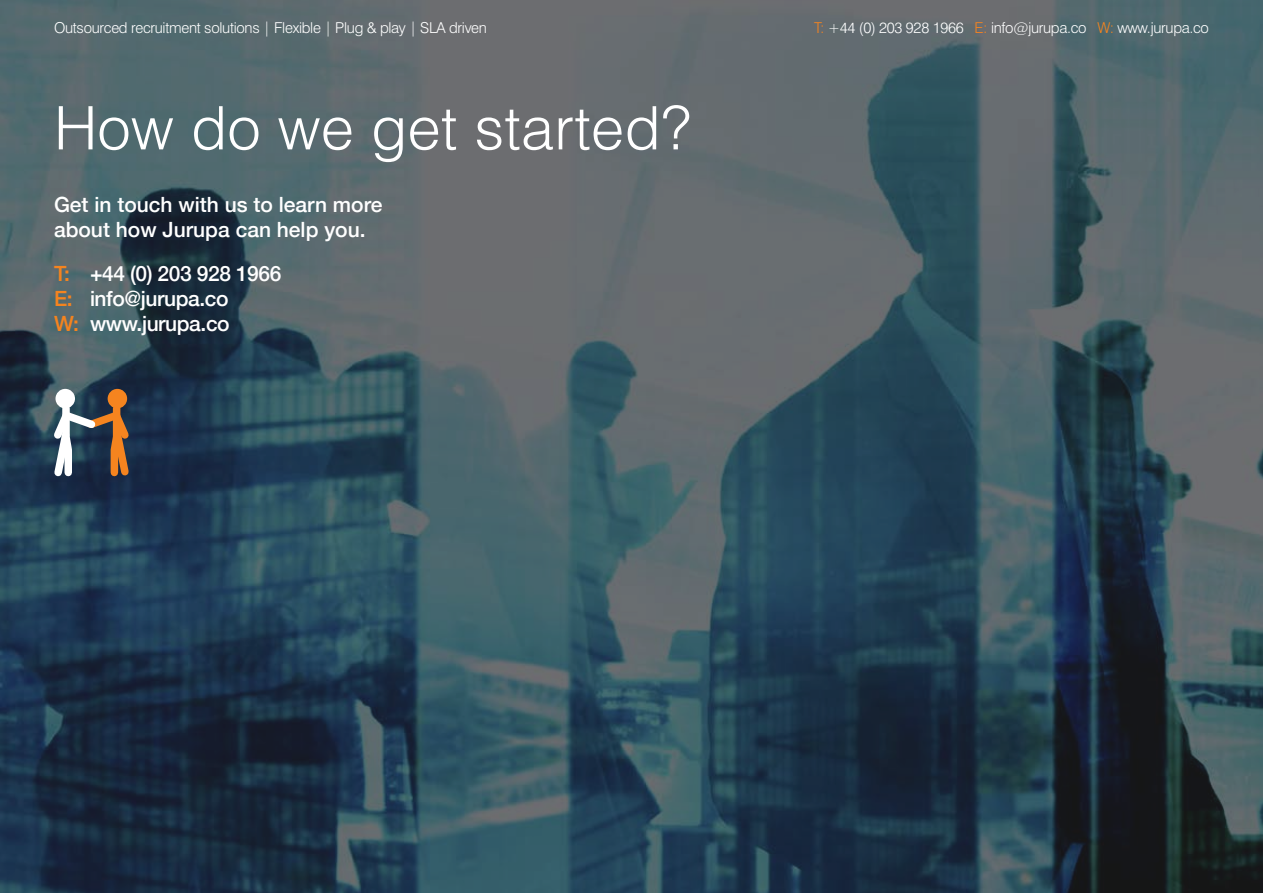
<style>
.page{position:relative;width:1263px;height:893px;background:#fff}
.page>*{position:absolute;margin:0;border:0;box-sizing:border-box;transform-origin:0 0}
.t1{font:300 60px "Helvetica";color:#fff}
.t2{font:500 21px/25.2px "Helvetica Neue";color:#fff}
.t3{font:500 21px/25.2px "Helvetica Neue";letter-spacing:-.02em;color:#fff}
.t4{font:300 15px "Swiss 721 BT";letter-spacing:-.02em;color:#fff}
.s1{color:#f5841f}
</style>
<div class="page">
<img style="left:0;top:0;width:1263px;height:893px">
<div style="left:108px;top:389px;width:19px;height:19px;background:#f5841f;border-radius:50%"></div>
<div style="left:56px;top:389px;width:19px;height:19px;background:#fff;border-radius:50%"></div>
<svg style="left:48px;top:401px;width:87px;height:80px"></svg>
<p class="t4" style="left:54px;top:19px;width:435px">Outsourced recruitment solutions | Flexible | Plug &amp; play | SLA driven</p>
<p class="t4" style="left:814px;top:19px;width:396px"><span class="s1">T:</span> +44 (0) 203 928 1966 <span class="s1">E:</span> info@jurupa.co <span class="s1">W:</span> www.jurupa.co</p>
<h1 class="t1" style="left:54px;top:77px;width:638px">How do we get started?</h1>
<h2 class="t2" style="left:54px;top:190px;width:330px">Get in touch with us to learn more about how Jurupa can help you.</h2>
<h2 class="t3" style="left:54px;top:259px;width:229px"><span class="s1">T:</span> +44 (0) 203 928 1966<br><span class="s1">E:</span> info@jurupa.co<br><span class="s1">W:</span> www.jurupa.co</h2>
</div>
